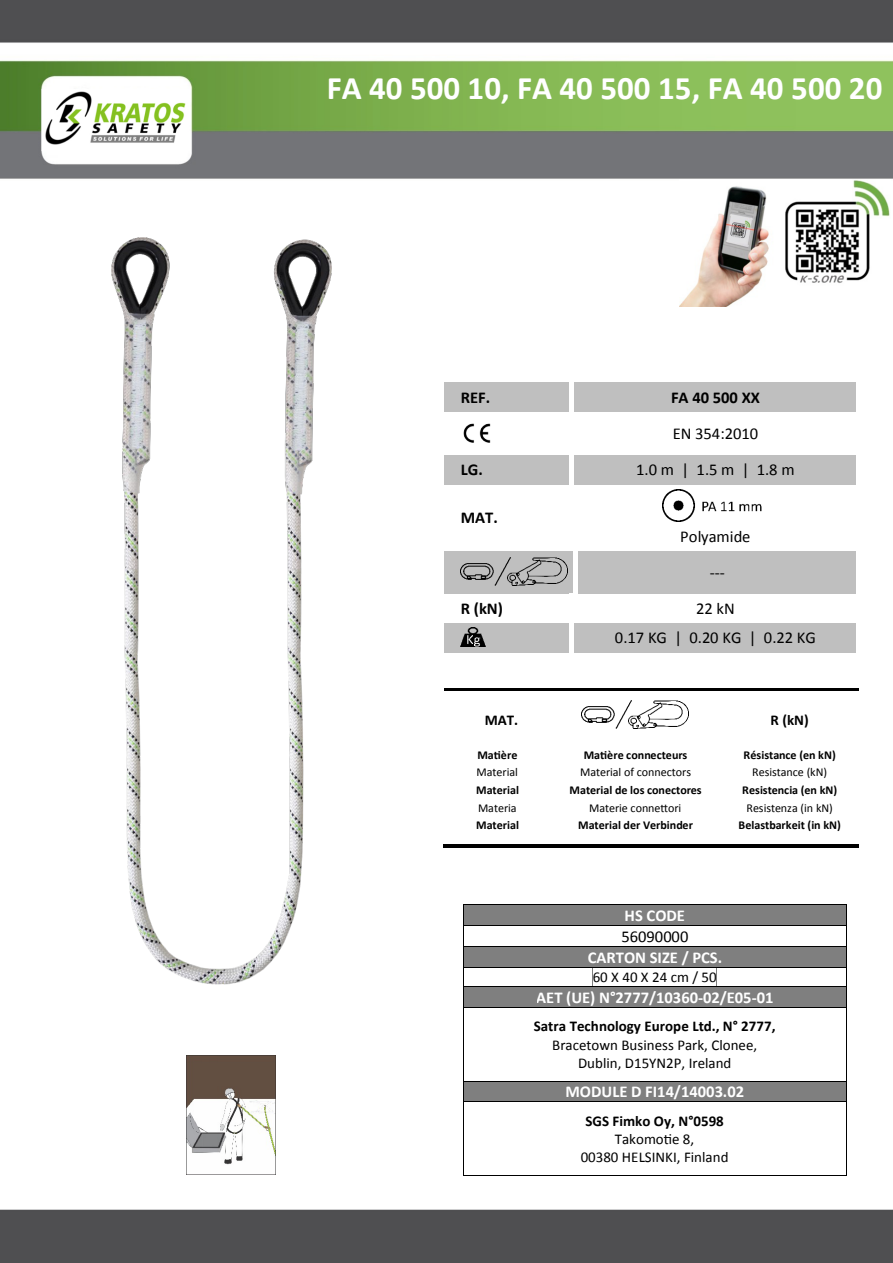
<style>
.page{position:relative;width:893px;height:1263px;background:#fff}
.page>*{position:absolute;margin:0;border:0;box-sizing:border-box;transform-origin:0 0}
.t1{font:700 33px "Calibri";color:#fff}
.t2{font:700 16.5px "Calibri";color:#fff}
.t3{font:16.5px/35.8px "Calibri";color:#000;text-align:center}
.t4{font:700 16.5px "Calibri";color:#000}
.t5{font:15px/18.3px "Calibri";color:#000;text-align:center}
.t6{font:700 15px "Calibri";color:#000}
.t7{font:15px "Calibri";letter-spacing:.12em;color:#000}
.t8{font:700 12px "Calibri";color:#000}
.t9{font:12px "Calibri";letter-spacing:-.005em;color:#000}
</style>
<div class="page">
<img style="left:0;top:0;width:892px;height:1263px">
<div style="left:444px;top:382px;width:126px;height:30px;background:#bfbfbf"></div>
<div style="left:574px;top:382px;width:283px;height:30px;background:#bfbfbf"></div>
<hr style="left:570px;top:382px;width:4px;height:30px;background:#fff">
<hr style="left:857px;top:382px;width:4px;height:30px;background:#fff">
<hr style="left:570px;top:412px;width:4px;height:43px;background:#fff">
<hr style="left:857px;top:412px;width:4px;height:43px;background:#fff">
<div style="left:444px;top:455px;width:126px;height:30px;background:#bfbfbf"></div>
<div style="left:574px;top:455px;width:283px;height:30px;background:#bfbfbf"></div>
<hr style="left:570px;top:455px;width:4px;height:30px;background:#fff">
<hr style="left:857px;top:455px;width:4px;height:30px;background:#fff">
<hr style="left:570px;top:485px;width:4px;height:66px;background:#fff">
<hr style="left:857px;top:485px;width:4px;height:66px;background:#fff">
<div style="left:444px;top:551px;width:129px;height:42px;background:#bfbfbf"></div>
<div style="left:576px;top:551px;width:281px;height:42px;background:#bfbfbf"></div>
<div style="left:573px;top:551px;width:5px;height:42px;background:#fff"></div>
<hr style="left:857px;top:551px;width:4px;height:42px;background:#fff">
<hr style="left:570px;top:593px;width:4px;height:30px;background:#fff">
<hr style="left:857px;top:593px;width:4px;height:30px;background:#fff">
<div style="left:444px;top:623px;width:126px;height:29px;background:#bfbfbf"></div>
<div style="left:574px;top:623px;width:283px;height:29px;background:#bfbfbf"></div>
<hr style="left:570px;top:623px;width:4px;height:29px;background:#fff">
<hr style="left:857px;top:623px;width:4px;height:29px;background:#fff">
<hr style="left:444px;top:689px;width:107px;height:2px;background:#000">
<hr style="left:553px;top:689px;width:114px;height:2px;background:#000">
<hr style="left:670px;top:689px;width:51px;height:2px;background:#000">
<hr style="left:723px;top:689px;width:136px;height:2px;background:#000">
<hr style="left:443px;top:844px;width:108px;height:3px;background:#000">
<hr style="left:553px;top:844px;width:168px;height:3px;background:#000">
<hr style="left:723px;top:844px;width:136px;height:3px;background:#000">
<img style="left:186px;top:1055px;width:90px;height:120px">
<img style="left:461px;top:420px;width:37px;height:26px">
<img style="left:663px;top:489px;width:105px;height:33px">
<img style="left:461px;top:557px;width:107px;height:29px">
<img style="left:461px;top:628px;width:25px;height:19px">
<img style="left:582px;top:700px;width:106px;height:28px">
<div style="left:464px;top:905px;width:382px;height:20px;background:#7f7f7f"></div>
<hr style="left:464px;top:904px;width:382px;height:1px;background:#000">
<hr style="left:464px;top:925px;width:382px;height:1px;background:#000">
<div style="left:464px;top:947px;width:382px;height:20px;background:#7f7f7f"></div>
<hr style="left:464px;top:946px;width:382px;height:1px;background:#000">
<svg style="left:592px;top:968px;width:1px;height:18px"></svg>
<svg style="left:716px;top:968px;width:2px;height:18px"></svg>
<hr style="left:464px;top:967px;width:382px;height:1px;background:#000">
<div style="left:464px;top:987px;width:382px;height:20px;background:#7f7f7f"></div>
<hr style="left:464px;top:986px;width:382px;height:1px;background:#000">
<svg style="left:463px;top:904px;width:1px;height:104px"></svg>
<hr style="left:464px;top:1007px;width:382px;height:1px;background:#000">
<svg style="left:846px;top:904px;width:1px;height:104px"></svg>
<hr style="left:463px;top:1008px;width:1px;height:73px;background:#000">
<hr style="left:846px;top:1008px;width:1px;height:73px;background:#000">
<div style="left:464px;top:1081px;width:382px;height:20px;background:#7f7f7f"></div>
<hr style="left:464px;top:1081px;width:382px;height:1px;background:#000">
<svg style="left:463px;top:1081px;width:1px;height:21px"></svg>
<hr style="left:464px;top:1101px;width:382px;height:1px;background:#000">
<svg style="left:846px;top:1081px;width:1px;height:21px"></svg>
<hr style="left:463px;top:1102px;width:1px;height:73px;background:#000">
<hr style="left:464px;top:1175px;width:382px;height:1px;background:#000">
<hr style="left:846px;top:1102px;width:1px;height:73px;background:#000">
<img style="left:679px;top:179px;width:211px;height:128px">
<img style="left:111px;top:238px;width:221px;height:746px">
<h1 class="t1" style="left:327px;top:67px;width:557px">FA 40 500 10, FA 40 500 15, FA 40 500 20</h1>
<h2 class="t4" style="left:461px;top:387px;width:31px">REF.</h2>
<h2 class="t4" style="left:671px;top:387px;width:90px">FA 40 500 XX</h2>
<h2 class="t3" style="left:673px;top:416px;width:87px">EN 354:2010</h2>
<h2 class="t4" style="left:461px;top:459px;width:24px">LG.</h2>
<h2 class="t3" style="left:636px;top:452px;width:160px">1.0 m | 1.5 m | 1.8 m</h2>
<h2 class="t4" style="left:461px;top:507px;width:39px">MAT.</h2>
<h2 class="t3" style="left:680px;top:518px;width:72px">Polyamide ---</h2>
<h2 class="t4" style="left:461px;top:598px;width:44px">R (kN)</h2>
<h2 class="t3" style="left:615px;top:594px;width:203px;line-height:29.5px">22 kN<br>0.17 KG | 0.20 KG | 0.22 KG</h2>
<p class="t6" style="left:485px;top:711px;width:35px">MAT.</p>
<p class="t6" style="left:771px;top:711px;width:40px">R (kN)</p>
<p class="t8" style="left:477px;top:747px;width:42px">Matière</p>
<p class="t9" style="left:477px;top:765px;width:43px">Material</p>
<p class="t8" style="left:476px;top:782px;width:44px">Material</p>
<p class="t9" style="left:478px;top:800px;width:40px">Materia</p>
<p class="t8" style="left:476px;top:817px;width:44px">Material</p>
<p class="t8" style="left:744px;top:747px;width:94px">Résistance (en kN)</p>
<p class="t9" style="left:752px;top:765px;width:76px">Resistance (kN)</p>
<p class="t8" style="left:742px;top:782px;width:97px">Resistencia (en kN)</p>
<p class="t9" style="left:747px;top:800px;width:88px">Resistenza (in kN)</p>
<p class="t8" style="left:739px;top:817px;width:104px">Belastbarkeit (in kN)</p>
<p class="t8" style="left:584px;top:747px;width:105px">Matière connecteurs</p>
<p class="t9" style="left:580px;top:765px;width:112px">Material of connectors</p>
<p class="t8" style="left:569px;top:782px;width:134px">Material de los conectores</p>
<p class="t9" style="left:589px;top:800px;width:94px">Materie connettori</p>
<p class="t8" style="left:578px;top:817px;width:116px">Material der Verbinder</p>
<h2 class="t2" style="left:625px;top:905px;width:62px">HS CODE</h2>
<h2 class="t3" style="left:621px;top:918px;width:69px">56090000</h2>
<h2 class="t2" style="left:588px;top:946px;width:136px">CARTON SIZE / PCS.</h2>
<p class="t7" style="left:593px;top:968px;width:126px">60X40X24cm/50</p>
<h2 class="t2" style="left:536px;top:986px;width:239px">AET (UE) N°2777/10360-02/E05-01</h2>
<p class="t6" style="left:534px;top:1016px;width:243px">Satra Technology Europe Ltd., N° 2777,</p>
<p class="t5" style="left:552px;top:1035px;width:206px">Bracetown Business Park, Clonee,<br>Dublin, D15YN2P, Ireland</p>
<h2 class="t2" style="left:566px;top:1081px;width:180px">MODULE D FI14/14003.02</h2>
<p class="t6" style="left:586px;top:1111px;width:140px">SGS Fimko Oy, N°0598</p>
<p class="t5" style="left:581px;top:1130px;width:149px">Takomotie 8,<br>00380 HELSINKI, Finland</p>
</div>
